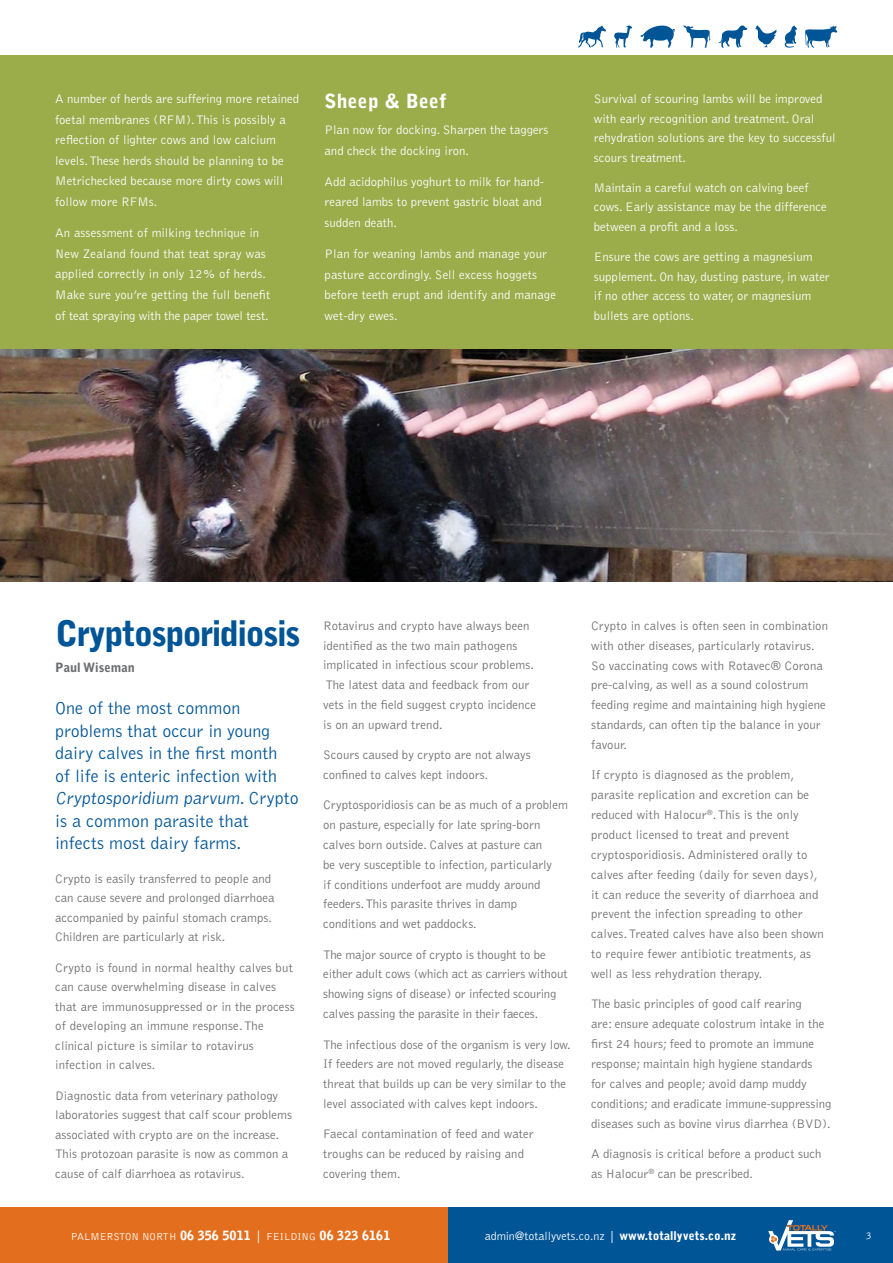
<style>
.page{position:relative;width:893px;height:1263px;background:#fff}
.page>*{position:absolute;margin:0;border:0;box-sizing:border-box;transform-origin:0 0}
.t1{font:900 34.95px "Bell Gothic";letter-spacing:-.05em;color:#005596}
.t2{font:900 19.5px "Bell Gothic";letter-spacing:.015em;color:#fff}
.t3{font:300 18px/22.5px "Bell Gothic";color:#005596}
.t4{font:300 12.75px/19.8px "Bell Gothic";color:#6d6e70}
.t5{font:300 12.75px/20.5px "Bell Gothic";color:#fff}
.t6{font:900 12.75px "Bell Gothic";color:#6d6e70}
.t7{font:300 12px "Bell Gothic";color:#fff}
.t8{font:300 10.5px "Bell Gothic";color:#fff}
.s1{font-weight:900;font-size:12.75px}
.s2{font-size:12.75px}
.s3{font-weight:900}
</style>
<div class="page">
<div style="left:0;top:1208px;width:449px;height:55px;background:#e36f1e"></div>
<div style="left:449px;top:1208px;width:444px;height:55px;background:#005596"></div>
<svg style="left:768px;top:1220px;width:68px;height:30px"></svg>
<svg style="left:683px;top:26px;width:27px;height:22px"></svg>
<svg style="left:614px;top:26px;width:18px;height:22px"></svg>
<svg style="left:718px;top:26px;width:29px;height:22px"></svg>
<svg style="left:785px;top:26px;width:12px;height:22px"></svg>
<svg style="left:805px;top:26px;width:32px;height:22px"></svg>
<svg style="left:755px;top:26px;width:21px;height:22px"></svg>
<svg style="left:640px;top:26px;width:35px;height:22px"></svg>
<svg style="left:578px;top:26px;width:28px;height:22px"></svg>
<div style="left:0;top:55px;width:893px;height:294px;background:#9bac4b"></div>
<img style="left:0;top:349px;width:893px;height:233px">
<p class="t5" style="left:55px;top:89px;width:245px">A number of herds are suffering more retained foetal membranes (RFM). This is possibly a reflection of lighter cows and low calcium levels. These herds should be planning to be Metrichecked because more dirty cows will follow more RFMs.</p>
<p class="t5" style="left:55px;top:224px;width:216px">An assessment of milking technique in New Zealand found that teat spray was applied correctly in only 12% of herds.<br>Make sure you’re getting the full benefit of teat spraying with the paper towel test.</p>
<h2 class="t2" style="left:325px;top:94px;width:124px">Sheep &amp; Beef</h2>
<p class="t5" style="left:325px;top:120px;width:225px">Plan now for docking. Sharpen the taggers and check the docking iron.</p>
<p class="t5" style="left:325px;top:172px;width:221px">Add acidophilus yoghurt to milk for hand&shy;reared lambs to prevent gastric bloat and sudden death.</p>
<p class="t5" style="left:325px;top:244px;width:233px">Plan for weaning lambs and manage your pasture accordingly. Sell excess hoggets before teeth erupt and identify and manage wet-dry ewes.</p>
<p class="t5" style="left:594px;top:90px;width:243px;line-height:19.5px">Survival of scouring lambs will be improved with early recognition and treatment. Oral rehydration solutions are the key to successful scours treatment.</p>
<p class="t5" style="left:594px;top:179px;width:234px;line-height:19.5px">Maintain a careful watch on calving beef cows. Early assistance may be the difference between a profit and a loss.</p>
<p class="t5" style="left:594px;top:248px;width:237px;line-height:19.5px">Ensure the cows are getting a magnesium supplement. On hay, dusting pasture, in water if no other access to water, or magnesium bullets are options.</p>
<h1 class="t1" style="left:55px;top:621px;width:247px">Cryptosporidiosis</h1>
<p class="t6" style="left:55px;top:663px;width:81px">Paul Wiseman</p>
<h3 class="t3" style="left:55px;top:698px;width:245px">One of the most common problems that occur in young dairy calves in the first month<br>of life is enteric infection with<br>Cryptosporidium parvum. Crypto is a common parasite that infects most dairy farms.</h3>
<p class="t4" style="left:55px;top:869px;width:221px">Crypto is easily transferred to people and can cause severe and prolonged diarrhoea accompanied by painful stomach cramps.<br>Children are particularly at risk.</p>
<p class="t4" style="left:55px;top:958px;width:241px">Crypto is found in normal healthy calves but can cause overwhelming disease in calves that are immunosuppressed or in the process of developing an immune response. The clinical picture is similar to rotavirus infection in calves.</p>
<p class="t4" style="left:55px;top:1086px;width:238px">Diagnostic data from veterinary pathology laboratories suggest that calf scour problems associated with crypto are on the increase.<br>This protozoan parasite is now as common a cause of calf diarrhoea as rotavirus.</p>
<p class="t4" style="left:323px;top:616px;width:214px">Rotavirus and crypto have always been identified as the two main pathogens implicated in infectious scour problems.<br>The latest data and feedback from our vets in the field suggest crypto incidence is on an upward trend.</p>
<p class="t4" style="left:323px;top:746px;width:209px">Scours caused by crypto are not always confined to calves kept indoors.</p>
<p class="t4" style="left:323px;top:796px;width:246px">Cryptosporidiosis can be as much of a problem on pasture, especially for late spring-born calves born outside. Calves at pasture can<br>be very susceptible to infection, particularly<br>if conditions underfoot are muddy around feeders. This parasite thrives in damp conditions and wet paddocks.</p>
<p class="t4" style="left:323px;top:945px;width:246px">The major source of crypto is thought to be either adult cows (which act as carriers without showing signs of disease) or infected scouring calves passing the parasite in their faeces.</p>
<p class="t4" style="left:323px;top:1035px;width:249px">The infectious dose of the organism is very low.<br>If feeders are not moved regularly, the disease threat that builds up can be very similar to the level associated with calves kept indoors.</p>
<p class="t4" style="left:323px;top:1125px;width:212px">Faecal contamination of feed and water troughs can be reduced by raising and covering them.</p>
<p class="t4" style="left:591px;top:616px;width:238px">Crypto in calves is often seen in combination with other diseases, particularly rotavirus.<br>So vaccinating cows with Rotavec® Corona pre-calving, as well as a sound colostrum feeding regime and maintaining high hygiene standards, can often tip the balance in your favour.</p>
<p class="t4" style="left:591px;top:766px;width:234px">If crypto is diagnosed as the problem, parasite replication and excretion can be reduced with Halocur<sup>®</sup>. This is the only product licensed to treat and prevent cryptosporidiosis. Administered orally to calves after feeding (daily for seven days), it can reduce the severity of diarrhoea and prevent the infection spreading to other calves. Treated calves have also been shown to require fewer antibiotic treatments, as well as less rehydration therapy.</p>
<p class="t4" style="left:591px;top:995px;width:242px">The basic principles of good calf rearing<br>are: ensure adequate colostrum intake in the first 24 hours; feed to promote an immune response; maintain high hygiene standards<br>for calves and people; avoid damp muddy conditions; and eradicate immune-suppressing diseases such as bovine virus diarrhea (BVD).</p>
<p class="t4" style="left:591px;top:1145px;width:232px">A diagnosis is critical before a product such as Halocur<sup>®</sup> can be prescribed.</p>
<p class="t8" style="left:71px;top:1232px;width:321px">PALMERSTON NORTH <span class="s1">06 356 5011</span> <span class="s2">|</span> FEILDING <span class="s1">06 323 6161</span></p>
<p class="t7" style="left:485px;top:1231px;width:253px">admin@totallyvets.co.nz | <span class="s3">www.totallyvets.co.nz</span></p>
<p class="t8" style="left:866px;top:1231px;width:7px">3</p>
</div>
